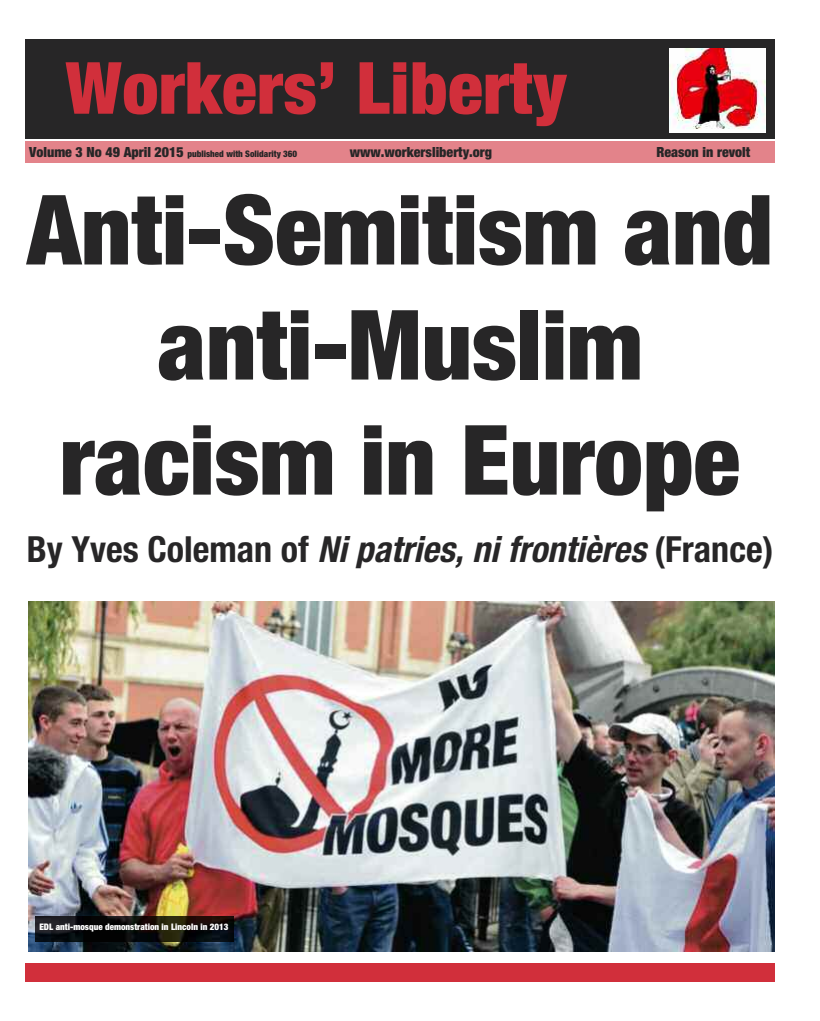
<style>
.page{position:relative;width:820px;height:1021px;background:#fff}
.page>*{position:absolute;margin:0;border:0;box-sizing:border-box;transform-origin:0 0}
.t1{font:900 condensed 97px/115px "Helvetica Neue";color:#272627;text-align:center}
.t2{font:900 condensed 72px "Helvetica Neue";letter-spacing:.01em;color:#d12f3b}
.t3{font:700 condensed 36px "Helvetica Neue";color:#272627}
.t4{font:900 condensed 14px "Helvetica Neue";color:#272627}
.t5{font:900 condensed 9px "Helvetica Neue";color:#272627}
.t6{font:900 condensed 9px "Helvetica Neue";color:#fff}
.s1{font-size:14px}
.s2{font-style:italic}
</style>
<div class="page">
<svg style="left:25px;top:39px;width:750px;height:6px"></svg>
<div style="left:26px;top:40px;width:748px;height:99px;background:#272627"></div>
<div style="left:26px;top:141px;width:748px;height:22px;background:#e3838a"></div>
<div style="left:26px;top:962px;width:748px;height:19px;background:#d12f3b"></div>
<img style="left:669px;top:49px;width:95px;height:83px">
<img style="left:28px;top:601px;width:746px;height:350px">
<img style="left:35px;top:916px;width:199px;height:25px">
<h2 class="t2" style="left:66px;top:29px;width:502px">Workers’ Liberty</h2>
<p class="t5" style="left:29px;top:147px;width:269px"><span class="s1">Volume 3 No 49 April 2015</span> published with Solidarity 360</p>
<h3 class="t4" style="left:350px;top:141px;width:144px">www.workersliberty.org</h3>
<h3 class="t4" style="left:656px;top:141px;width:95px">Reason in revolt</h3>
<h1 class="t1" style="left:27px;top:167px;width:747px">Anti-Semitism and anti-Muslim racism in Europe</h1>
<h3 class="t3" style="left:27px;top:519px;width:747px">By Yves Coleman of <span class="s2">Nipatries,nifrontières</span>(France)</h3>
<p class="t6" style="left:39px;top:918px;width:190px">EDL anti-mosque demonstration in Lincoln in 2013</p>
</div>
